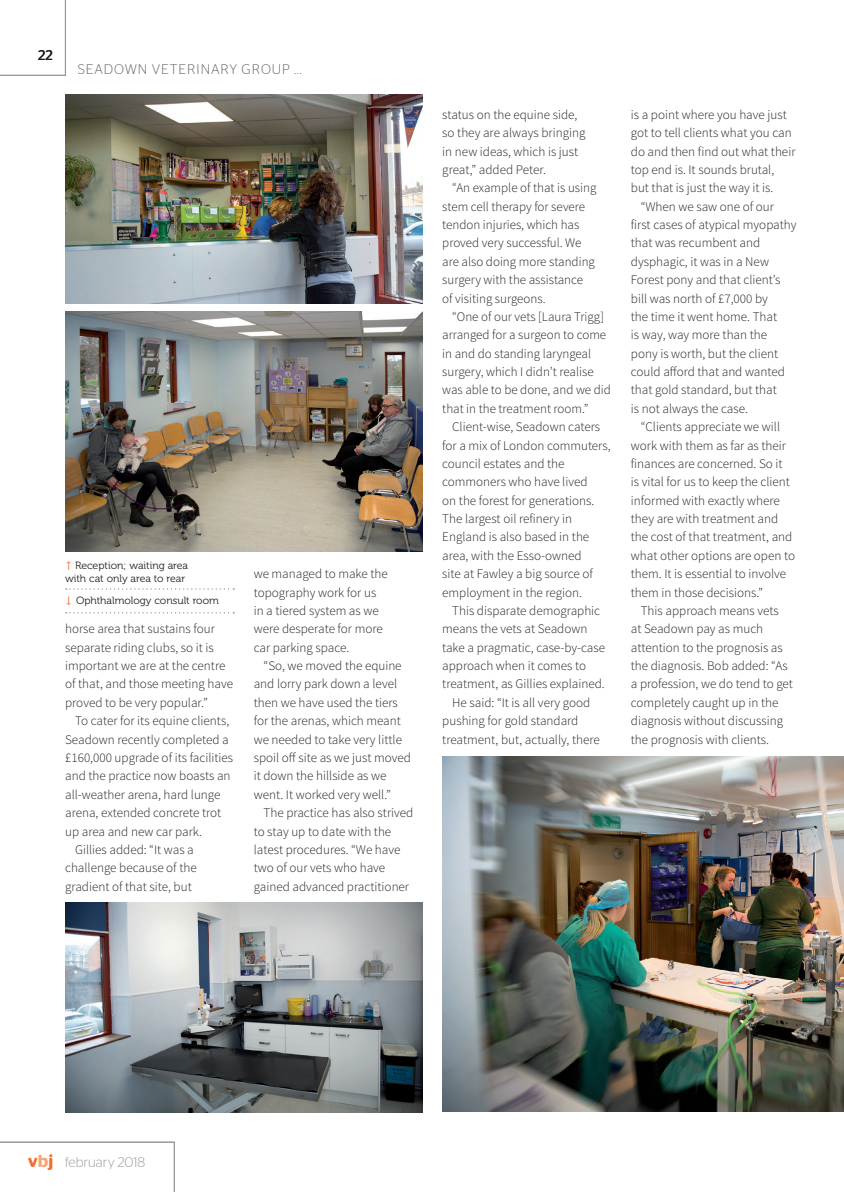
<style>
.page{position:relative;width:844px;height:1192px;background:#fff}
.page>*{position:absolute;margin:0;border:0;box-sizing:border-box;transform-origin:0 0}
.t1{font:300 14px "Stag Sans Round";letter-spacing:.07em;color:#6c6d70}
.t2{font:300 14px "Stag Sans Round";color:#9d9fa2}
.t3{font:14px "Stag Sans Round";color:#231f20}
.t4{font:300 13.12px "Source Sans Pro";color:#231f20}
.t5{font:10.5px/13.1px "Museo 300";color:#231f20}
.s1{font-weight:600;font-size:17.5px;color:#f36e31}
.s2{font-weight:600;font-size:17.5px;color:#f8a577}
</style>
<div class="page">
<img style="left:65px;top:312px;width:357px;height:239px">
<img style="left:65px;top:94px;width:357px;height:210px">
<img style="left:65px;top:903px;width:357px;height:209px">
<img style="left:442px;top:757px;width:402px;height:355px">
<svg style="left:66px;top:588px;width:168px;height:2px"></svg>
<svg style="left:66px;top:612px;width:168px;height:1px"></svg>
<svg style="left:0;top:0;width:66px;height:76px"></svg>
<svg style="left:0;top:1142px;width:174px;height:50px"></svg>
<p class="t3" style="left:38px;top:47px;width:16px">22</p>
<p class="t1" style="left:78px;top:62px;width:225px">SEADOWN VETERINARY GROUP ...</p>
<p class="t5" style="left:65px;top:559px;width:125px"><sup>↑</sup> Reception; waiting area with cat only area to rear</p>
<p class="t5" style="left:65px;top:594px;width:155px"><sup>↓</sup> Ophthalmology consult room</p>
<p class="t4" style="left:65px;top:621px;width:151px">horse area that sustains four</p>
<p class="t4" style="left:65px;top:639px;width:150px">separate riding clubs, so it is</p>
<p class="t4" style="left:65px;top:658px;width:162px">important we are at the centre</p>
<p class="t4" style="left:65px;top:676px;width:169px">of that, and those meeting have</p>
<p class="t4" style="left:65px;top:694px;width:144px">proved to be very popular.”</p>
<p class="t4" style="left:75px;top:713px;width:156px">To cater for its equine clients,</p>
<p class="t4" style="left:65px;top:731px;width:165px">Seadown recently completed a</p>
<p class="t4" style="left:65px;top:750px;width:170px">£160,000 upgrade of its facilities</p>
<p class="t4" style="left:65px;top:768px;width:167px">and the practice now boasts an</p>
<p class="t4" style="left:65px;top:786px;width:157px">all-weather arena, hard lunge</p>
<p class="t4" style="left:65px;top:805px;width:158px">arena, extended concrete trot</p>
<p class="t4" style="left:65px;top:823px;width:138px">up area and new car park.</p>
<p class="t4" style="left:75px;top:841px;width:120px">Gillies added: “It was a</p>
<p class="t4" style="left:65px;top:860px;width:133px">challenge because of the</p>
<p class="t4" style="left:65px;top:878px;width:128px">gradient of that site, but</p>
<p class="t4" style="left:254px;top:566px;width:136px">we managed to make the</p>
<p class="t4" style="left:254px;top:584px;width:124px">topography work for us</p>
<p class="t4" style="left:254px;top:603px;width:127px">in a tiered system as we</p>
<p class="t4" style="left:254px;top:621px;width:131px">were desperate for more</p>
<p class="t4" style="left:254px;top:639px;width:97px">car parking space.</p>
<p class="t4" style="left:264px;top:658px;width:139px">“So, we moved the equine</p>
<p class="t4" style="left:254px;top:676px;width:145px">and lorry park down a level</p>
<p class="t4" style="left:254px;top:694px;width:146px">then we have used the tiers</p>
<p class="t4" style="left:254px;top:713px;width:149px">for the arenas, which meant</p>
<p class="t4" style="left:254px;top:731px;width:150px">we needed to take very little</p>
<p class="t4" style="left:254px;top:750px;width:159px">spoil off site as we just moved</p>
<p class="t4" style="left:254px;top:768px;width:134px">it down the hillside as we</p>
<p class="t4" style="left:254px;top:786px;width:139px">went. It worked very well.”</p>
<p class="t4" style="left:264px;top:805px;width:151px">The practice has also strived</p>
<p class="t4" style="left:254px;top:823px;width:139px">to stay up to date with the</p>
<p class="t4" style="left:254px;top:841px;width:148px">latest procedures. “We have</p>
<p class="t4" style="left:254px;top:860px;width:133px">two of our vets who have</p>
<p class="t4" style="left:254px;top:878px;width:157px">gained advanced practitioner</p>
<p class="t4" style="left:442px;top:106px;width:137px">status on the equine side,</p>
<p class="t4" style="left:442px;top:125px;width:145px">so they are always bringing</p>
<p class="t4" style="left:442px;top:143px;width:137px">in new ideas, which is just</p>
<p class="t4" style="left:442px;top:162px;width:105px">great,” added Peter.</p>
<p class="t4" style="left:452px;top:180px;width:146px">“An example of that is using</p>
<p class="t4" style="left:442px;top:198px;width:144px">stem cell therapy for severe</p>
<p class="t4" style="left:442px;top:217px;width:139px">tendon injuries, which has</p>
<p class="t4" style="left:442px;top:235px;width:141px">proved very successful. We</p>
<p class="t4" style="left:442px;top:253px;width:154px">are also doing more standing</p>
<p class="t4" style="left:442px;top:272px;width:142px">surgery with the assistance</p>
<p class="t4" style="left:442px;top:290px;width:105px">of visiting surgeons.</p>
<p class="t4" style="left:452px;top:309px;width:153px">“One of our vets [Laura Trigg]</p>
<p class="t4" style="left:442px;top:327px;width:165px">arranged for a surgeon to come</p>
<p class="t4" style="left:442px;top:345px;width:150px">in and do standing laryngeal</p>
<p class="t4" style="left:442px;top:364px;width:153px">surgery, which I didn’t realise</p>
<p class="t4" style="left:442px;top:382px;width:170px">was able to be done, and we did</p>
<p class="t4" style="left:442px;top:400px;width:148px">that in the treatment room.”</p>
<p class="t4" style="left:452px;top:419px;width:149px">Client-wise, Seadown caters</p>
<p class="t4" style="left:442px;top:437px;width:170px">for a mix of London commuters,</p>
<p class="t4" style="left:442px;top:456px;width:124px">council estates and the</p>
<p class="t4" style="left:442px;top:474px;width:147px">commoners who have lived</p>
<p class="t4" style="left:442px;top:492px;width:154px">on the forest for generations.</p>
<p class="t4" style="left:442px;top:511px;width:131px">The largest oil refinery in</p>
<p class="t4" style="left:442px;top:529px;width:148px">England is also based in the</p>
<p class="t4" style="left:442px;top:547px;width:141px">area, with the Esso-owned</p>
<p class="t4" style="left:442px;top:566px;width:152px">site at Fawley a big source of</p>
<p class="t4" style="left:442px;top:584px;width:141px">employment in the region.</p>
<p class="t4" style="left:452px;top:603px;width:149px">This disparate demographic</p>
<p class="t4" style="left:442px;top:621px;width:147px">means the vets at Seadown</p>
<p class="t4" style="left:442px;top:639px;width:164px">take a pragmatic, case-by-case</p>
<p class="t4" style="left:442px;top:658px;width:145px">approach when it comes to</p>
<p class="t4" style="left:442px;top:676px;width:164px">treatment, as Gillies explained.</p>
<p class="t4" style="left:452px;top:694px;width:140px">He said: “It is all very good</p>
<p class="t4" style="left:442px;top:713px;width:138px">pushing for gold standard</p>
<p class="t4" style="left:442px;top:731px;width:159px">treatment, but, actually, there</p>
<p class="t4" style="left:631px;top:106px;width:157px">is a point where you have just</p>
<p class="t4" style="left:631px;top:125px;width:162px">got to tell clients what you can</p>
<p class="t4" style="left:631px;top:143px;width:166px">do and then find out what their</p>
<p class="t4" style="left:631px;top:162px;width:145px">top end is. It sounds brutal,</p>
<p class="t4" style="left:631px;top:180px;width:144px">but that is just the way it is.</p>
<p class="t4" style="left:641px;top:198px;width:135px">“When we saw one of our</p>
<p class="t4" style="left:631px;top:217px;width:167px">first cases of atypical myopathy</p>
<p class="t4" style="left:631px;top:235px;width:131px">that was recumbent and</p>
<p class="t4" style="left:631px;top:253px;width:140px">dysphagic, it was in a New</p>
<p class="t4" style="left:631px;top:272px;width:151px">Forest pony and that client’s</p>
<p class="t4" style="left:631px;top:290px;width:138px">bill was north of £7,000 by</p>
<p class="t4" style="left:631px;top:309px;width:148px">the time it went home. That</p>
<p class="t4" style="left:631px;top:327px;width:138px">is way, way more than the</p>
<p class="t4" style="left:631px;top:345px;width:149px">pony is worth, but the client</p>
<p class="t4" style="left:631px;top:364px;width:156px">could afford that and wanted</p>
<p class="t4" style="left:631px;top:382px;width:147px">that gold standard, but that</p>
<p class="t4" style="left:631px;top:400px;width:119px">is not always the case.</p>
<p class="t4" style="left:641px;top:419px;width:141px">“Clients appreciate we will</p>
<p class="t4" style="left:631px;top:437px;width:157px">work with them as far as their</p>
<p class="t4" style="left:631px;top:456px;width:153px">finances are concerned. So it</p>
<p class="t4" style="left:631px;top:474px;width:161px">is vital for us to keep the client</p>
<p class="t4" style="left:631px;top:492px;width:151px">informed with exactly where</p>
<p class="t4" style="left:631px;top:511px;width:149px">they are with treatment and</p>
<p class="t4" style="left:631px;top:529px;width:163px">the cost of that treatment, and</p>
<p class="t4" style="left:631px;top:547px;width:166px">what other options are open to</p>
<p class="t4" style="left:631px;top:566px;width:157px">them. It is essential to involve</p>
<p class="t4" style="left:631px;top:584px;width:134px">them in those decisions.”</p>
<p class="t4" style="left:641px;top:603px;width:139px">This approach means vets</p>
<p class="t4" style="left:631px;top:621px;width:134px">at Seadown pay as much</p>
<p class="t4" style="left:631px;top:639px;width:153px">attention to the prognosis as</p>
<p class="t4" style="left:631px;top:658px;width:158px">the diagnosis. Bob added: “As</p>
<p class="t4" style="left:631px;top:676px;width:164px">a profession, we do tend to get</p>
<p class="t4" style="left:631px;top:694px;width:149px">completely caught up in the</p>
<p class="t4" style="left:631px;top:713px;width:154px">diagnosis without discussing</p>
<p class="t4" style="left:631px;top:731px;width:140px">the prognosis with clients.</p>
<p class="t2" style="left:28px;top:1154px;width:119px"><span class="s1">v</span><span class="s2">b</span><span class="s1">j</span> february 2018</p>
</div>
